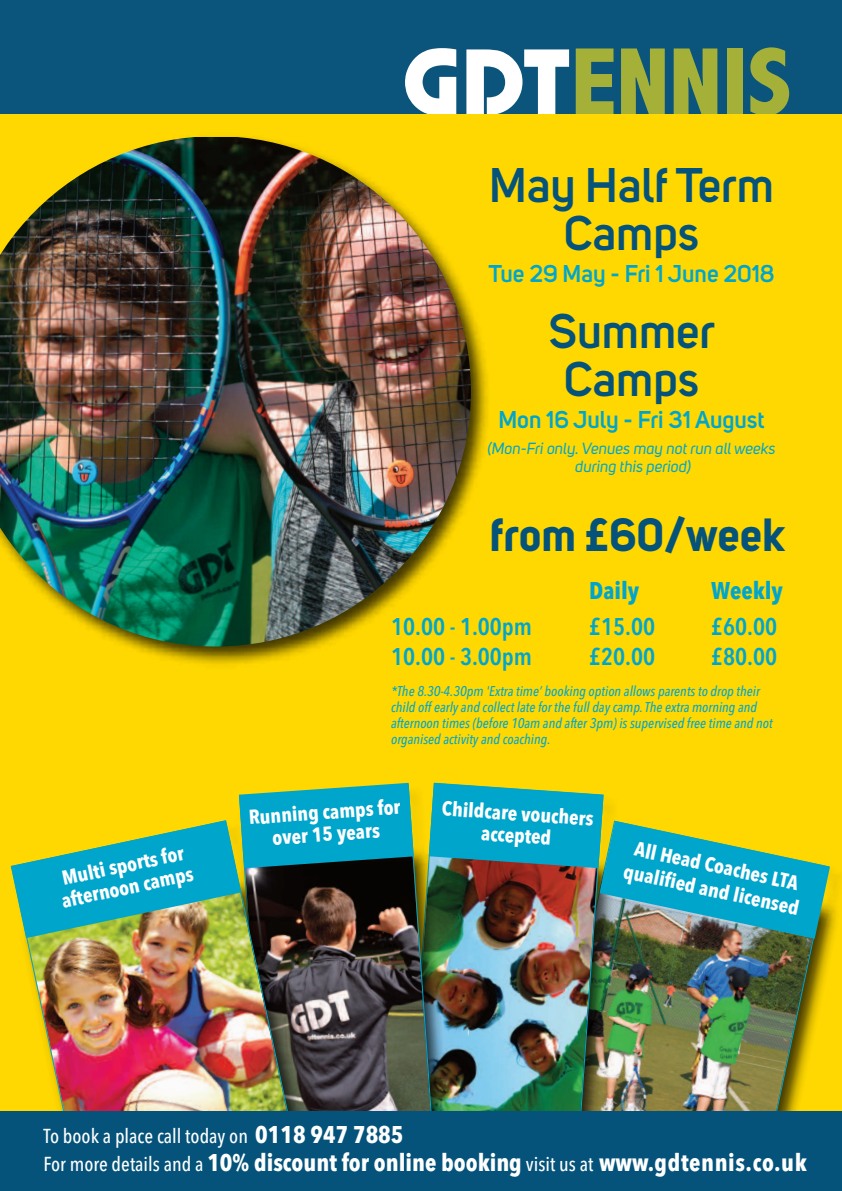
<style>
.page{position:relative;width:842px;height:1191px;background:#ffd801}
.page>*{position:absolute;margin:0;border:0;box-sizing:border-box;transform-origin:0 0}
.t1{font:800 condensed 97.2px "Abadi";color:#a5b039}
.t2{font:600 48px/48px "Uni Sans";color:#05537a;text-align:center}
.t3{font:700 46px "Uni Sans";color:#05537a}
.t4{font:700 24px "Avenir Next Condensed";color:#fff}
.t5{font:600 24px "Avenir Next Condensed";color:#00a5cc}
.t6{font:600 24px "Uni Sans";color:#00a5cc}
.t7{font:700 24px "Avenir Next Condensed";color:#00a5cc}
.t8{font:700 20px/22px "Avenir Next Condensed";color:#fff;text-align:center}
.t9{font:500 20px "Avenir Next Condensed";color:#fff}
.t10{font:italic 16px/18px "Uni Sans";color:#00a5cc;text-align:center}
.t11{font:italic 500 14px/16px "Avenir Next Condensed";color:#00a5cc}
.s1{font-family:"Pump Demi Bold Let Plain";font-weight:400;font-stretch:normal;font-size:98px;color:#fff}
.s2{font-weight:700;font-size:24px}
.s3{font-weight:500;font-size:20px}
</style>
<div class="page">
<img style="left:129px;top:310px;width:359px;height:354px">
<img style="left:0;top:136px;width:471px;height:510px">
<img style="left:629px;top:938px;width:201px;height:173px">
<img style="left:604px;top:938px;width:25px;height:173px">
<img style="left:460px;top:938px;width:144px;height:173px">
<img style="left:407px;top:782px;width:53px;height:329px">
<img style="left:324px;top:783px;width:110px;height:328px">
<img style="left:296px;top:938px;width:28px;height:173px">
<img style="left:10px;top:866px;width:286px;height:245px">
<div style="left:0;top:1111px;width:842px;height:80px;background:#05537a"></div>
<svg style="left:11px;top:783px;width:403px;height:155px"></svg>
<img style="left:429px;top:782px;width:401px;height:156px">
<div style="left:0;top:0;width:842px;height:113px;background:#0b547c"></div>
<h1 class="t1" style="left:402px;top:24px;width:391px"><span class="s1">GDT</span>ENNIS</h1>
<h2 class="t2" style="left:489px;top:158px;width:286px">May Half Term<br>Camps</h2>
<h3 class="t6" style="left:488px;top:256px;width:288px">Tue 29 May - Fri 1 June 2018</h3>
<h2 class="t2" style="left:549px;top:304px;width:168px">Summer<br>Camps</h2>
<h3 class="t6" style="left:498px;top:402px;width:268px">Mon 16 July - Fri 31 August</h3>
<p class="t10" style="left:487px;top:439px;width:290px">(Mon-Fri only. Venues may not run all weeks during this period)</p>
<h3 class="t3" style="left:489px;top:506px;width:298px">from £60/week</h3>
<h3 class="t7" style="left:589px;top:576px;width:52px">Daily</h3>
<h3 class="t7" style="left:711px;top:576px;width:73px">Weekly</h3>
<h3 class="t5" style="left:391px;top:606px;width:142px">10.00 - 1.00pm</h3>
<h3 class="t5" style="left:589px;top:606px;width:67px">£15.00</h3>
<h3 class="t5" style="left:711px;top:606px;width:67px">£60.00</h3>
<h3 class="t5" style="left:391px;top:636px;width:142px">10.00 - 3.00pm</h3>
<h3 class="t5" style="left:589px;top:636px;width:67px">£20.00</h3>
<h3 class="t5" style="left:711px;top:636px;width:67px">£80.00</h3>
<p class="t11" style="left:391px;top:683px;width:383px">*The 8.30-4.30pm 'Extra time’ booking option allows parents to drop their child off early and collect late for the full day camp.The extra morning and afternoon times (before 10am and after 3pm) is supervised free time and not organised activity and coaching.</p>
<h3 class="t8" style="left:248px;top:806px;width:153px;rotate:-4deg">Running camps for over 15 years</h3>
<h3 class="t8" style="left:443px;top:797px;width:153px;rotate:4deg">Childcare vouchers accepted</h3>
<h3 class="t8" style="left:55px;top:868px;width:136px;text-align:left;rotate:-12deg">Multi sports for afternoon camps</h3>
<h3 class="t8" style="left:631px;top:835px;width:180px;line-height:24px;rotate:12deg">All Head Coaches LTA qualifi ed and licensed</h3>
<h3 class="t9" style="left:44px;top:1123px;width:361px">To book a place call today on <span class="s2">0118 947 7885</span></h3>
<h3 class="t4" style="left:44px;top:1147px;width:765px"><span class="s3">For more details and a</span> 10% discount for online booking <span class="s3">visit us at</span> www.gdtennis.co.uk</h3>
</div>
